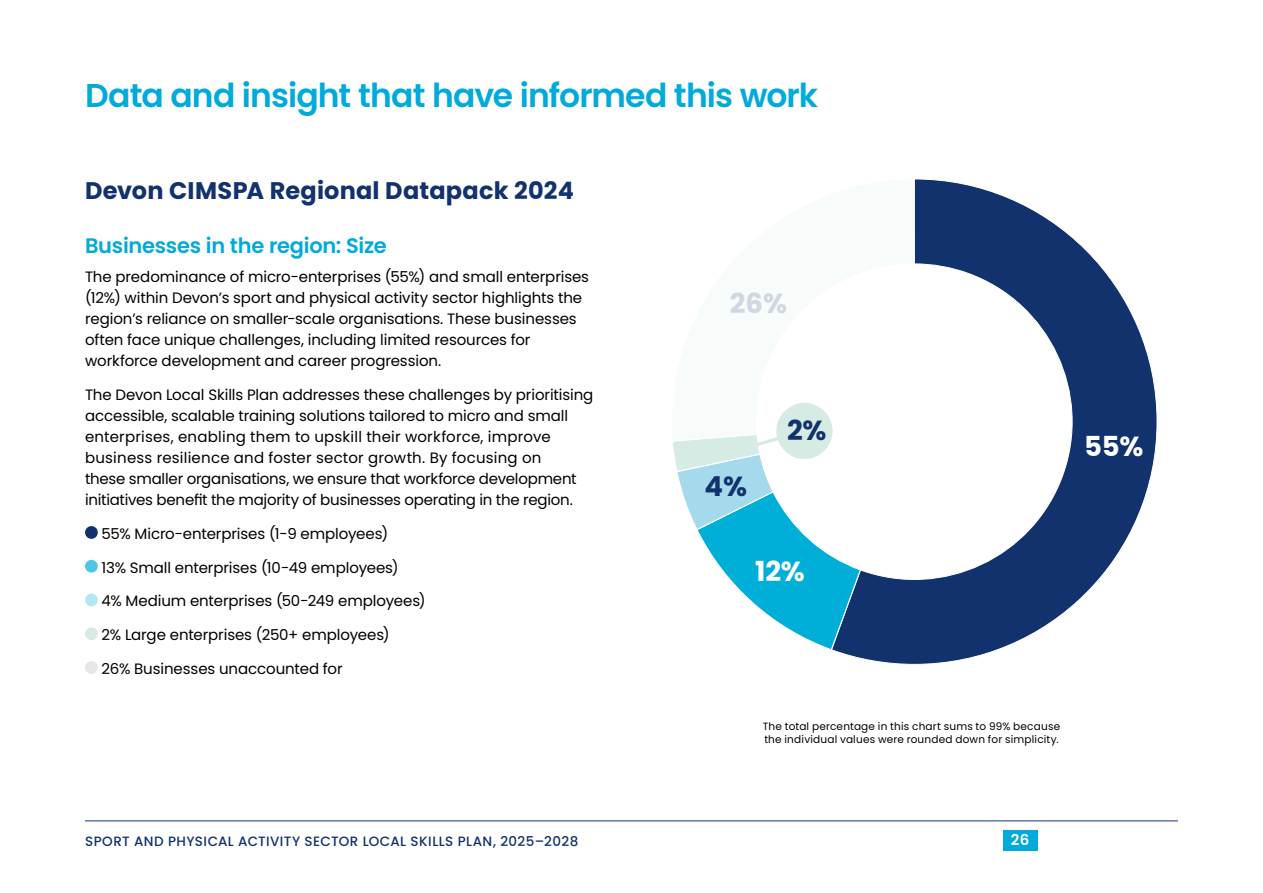
<style>
.page{position:relative;width:1263px;height:893px;background:#fff}
.page>*{position:absolute;margin:0;border:0;box-sizing:border-box;transform-origin:0 0}
.t1{font:600 33px "Poppins";letter-spacing:-.025em;color:#00aadb}
.t2{font:700 27.6px "Poppins";color:#fff}
.t3{font:700 27.6px "Poppins";color:#12326e}
.t4{font:700 27.6px "Poppins";color:#d0d6e2}
.t5{font:700 24px "Poppins";letter-spacing:.005em;color:#12326e}
.t6{font:600 21px "Poppins";letter-spacing:-.015em;color:#00aadb}
.t7{font:15px/21px "Poppins";letter-spacing:-.005em;color:#000}
.t8{font:600 15px "Poppins";color:#fff}
.t9{font:500 13.5px "Poppins";letter-spacing:.03em;color:#12326e}
.t10{font:10.5px/13.5px "Poppins";letter-spacing:.02em;color:#000}
</style>
<div class="page">
<div style="left:1003px;top:831px;width:34px;height:20px;background:#00aadb"></div>
<hr style="left:85px;top:821px;width:1093px;height:1px;background:#12326e">
<div style="left:85px;top:526px;width:13px;height:13px;background:#12306e;border-radius:50%"></div>
<div style="left:85px;top:560px;width:13px;height:13px;background:#4dc7e3;border-radius:50%"></div>
<div style="left:85px;top:594px;width:13px;height:12px;background:#b3e8f2;border-radius:50%"></div>
<div style="left:85px;top:627px;width:13px;height:13px;background:#d6ebe3;border-radius:50%"></div>
<div style="left:85px;top:661px;width:13px;height:13px;background:#e6e6e6;border-radius:50%"></div>
<svg style="left:914px;top:179px;width:243px;height:486px"></svg>
<svg style="left:798px;top:403px;width:116px;height:262px"></svg>
<div style="left:776px;top:403px;width:56px;height:56px;background:#d6ebe4;border-radius:50%"></div>
<svg style="left:673px;top:427px;width:188px;height:223px"></svg>
<h1 class="t1" style="left:85px;top:76px;width:734px">Data and insight that have informed this work</h1>
<h3 class="t5" style="left:85px;top:176px;width:490px">Devon CIMSPA Regional Datapack 2024</h3>
<h3 class="t6" style="left:85px;top:233px;width:303px">Businesses in the region: Size</h3>
<p class="t7" style="left:85px;top:267px;width:506px">The predominance of micro-enterprises (55%) and small enterprises (12%) within Devon’s sport and physical activity sector highlights the region’s reliance on smaller-scale organisations. These businesses often face unique challenges, including limited resources for workforce development and career progression.</p>
<p class="t7" style="left:85px;top:384px;width:510px">The Devon Local Skills Plan addresses these challenges by prioritising accessible, scalable training solutions tailored to micro and small enterprises, enabling them to upskill their workforce, improve business resilience and foster sector growth. By focusing on<br>these smaller organisations, we ensure that workforce development initiatives benefit the majority of businesses operating in the region.</p>
<p class="t7" style="left:102px;top:523px;width:288px">55% Micro-enterprises (1-9 employees)</p>
<p class="t7" style="left:102px;top:557px;width:299px">13% Small enterprises (10-49 employees)</p>
<p class="t7" style="left:102px;top:591px;width:326px">4% Medium enterprises (50-249 employees)</p>
<p class="t7" style="left:102px;top:624px;width:290px">2% Large enterprises (250+ employees)</p>
<p class="t7" style="left:102px;top:658px;width:243px">26% Businesses unaccounted for</p>
<h2 class="t4" style="left:730px;top:288px;width:59px">26%</h2>
<h2 class="t3" style="left:705px;top:470px;width:44px">4%</h2>
<h2 class="t3" style="left:787px;top:414px;width:41px">2%</h2>
<h2 class="t2" style="left:755px;top:555px;width:51px">12%</h2>
<p class="t10" style="left:763px;top:719px;width:299px">The total percentage in this chart sums to 99% because the individual values were rounded down for simplicity.</p>
<h2 class="t2" style="left:1084px;top:430px;width:61px">55%</h2>
<p class="t9" style="left:85px;top:833px;width:495px">SPORT AND PHYSICAL ACTIVITY SECTOR LOCAL SKILLS PLAN, 2025–2028</p>
<p class="t8" style="left:1011px;top:831px;width:20px">26</p>
</div>
